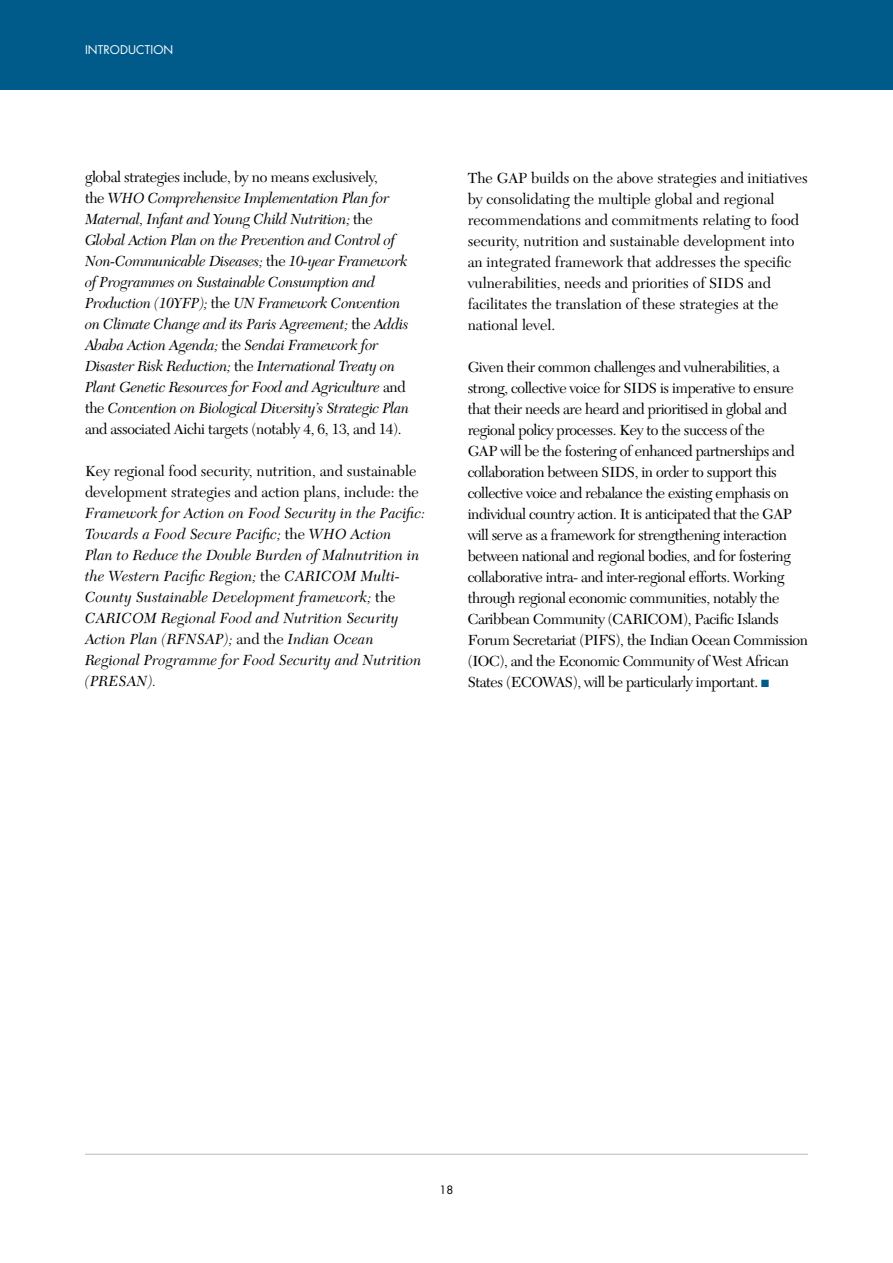
<style>
.page{position:relative;width:893px;height:1263px;background:#fff}
.page>*{position:absolute;margin:0;border:0;box-sizing:border-box;transform-origin:0 0}
.t1{font:15.3px/21px "New Caledonia";letter-spacing:-.03em;color:#000}
.t2{font:italic 15.3px/21px "New Caledonia";letter-spacing:-.025em;color:#000}
.t3{font:15.3px/21px "New Caledonia";color:#000}
.t4{font:italic 15.3px/21px "New Caledonia";color:#000}
.t5{font:11.7px "Futura Std";letter-spacing:.01em;color:#fff}
.t6{font:11.25px "Futura Std";color:#000}
.s1{font-style:normal}
.s2{color:#005b8b}
</style>
<div class="page">
<hr style="left:85px;top:1154px;width:723px;height:1px;background:#bababa">
<div style="left:0;top:0;width:893px;height:89px;background:#005b8b"></div>
<p class="t5" style="left:85px;top:43px;width:90px">INTRODUCTION</p>
<p class="t2" style="left:85px;top:167px;width:326px"><span class="s1">global strategies include, by no means exclusively,<br>the</span> WHO Comprehensive Implementation Plan for Maternal, Infant and Young Child Nutrition; <span class="s1">the </span>Global Action Plan on the Prevention and Control of Non-Communicable Diseases; <span class="s1">the</span> 10-year Framework of Programmes on Sustainable Consumption and Production (10YFP); <span class="s1">the</span> UN Framework Convention on Climate Change and its Paris Agreement; <span class="s1">the</span> Addis Ababa Action Agenda; <span class="s1">the</span> Sendai Framework for Disaster Risk Reduction; <span class="s1">the</span> International Treaty on Plant Genetic Resources for Food and Agriculture <span class="s1">and the</span> Convention on Biological Diversity’s Strategic Plan <span class="s1">and associated Aichi targets (notably 4, 6, 13, and 14).</span></p>
<p class="t3" style="left:85px;top:461px;width:335px">Key regional food security, nutrition, and sustainable development strategies and action plans, include: the</p>
<p class="t4" style="left:85px;top:503px;width:342px">Framework for Action on Food Security in the Pacific:<br>Towards a Food Secure Pacific; <span class="s1">the</span> WHO Action<br>Plan to Reduce the Double Burden of Malnutrition in the Western Pacific Region; <span class="s1">the</span> CARICOM Multi-County Sustainable Development framework; <span class="s1">the </span>CARICOM Regional Food and Nutrition Security Action Plan (RFNSAP); <span class="s1">and the</span> Indian Ocean Regional Programme for Food Security and Nutrition (PRESAN).</p>
<p class="t3" style="left:468px;top:167px;width:342px">The GAP builds on the above strategies and initiatives by consolidating the multiple global and regional recommendations and commitments relating to food security, nutrition and sustainable development into an integrated framework that addresses the specific vulnerabilities, needs and priorities of SIDS and facilitates the translation of these strategies at the national level.</p>
<p class="t1" style="left:468px;top:356px;width:342px">Given their common challenges and vulnerabilities, a strong, collective voice for SIDS is imperative to ensure that their needs are heard and prioritised in global and regional policy processes. Key to the success of the<br>GAP will be the fostering of enhanced partnerships and collaboration between SIDS, in order to support this collective voice and rebalance the existing emphasis on individual country action. It is anticipated that the GAP will serve as a framework for strengthening interaction between national and regional bodies, and for fostering collaborative intra- and inter-regional efforts. Working through regional economic communities, notably the Caribbean Community (CARICOM), Pacific Islands Forum Secretariat (PIFS), the Indian Ocean Commission (IOC), and the Economic Community of West African States (ECOWAS), will be particularly important. <span class="s2">■</span></p>
<p class="t6" style="left:440px;top:1183px;width:15px">18</p>
</div>
